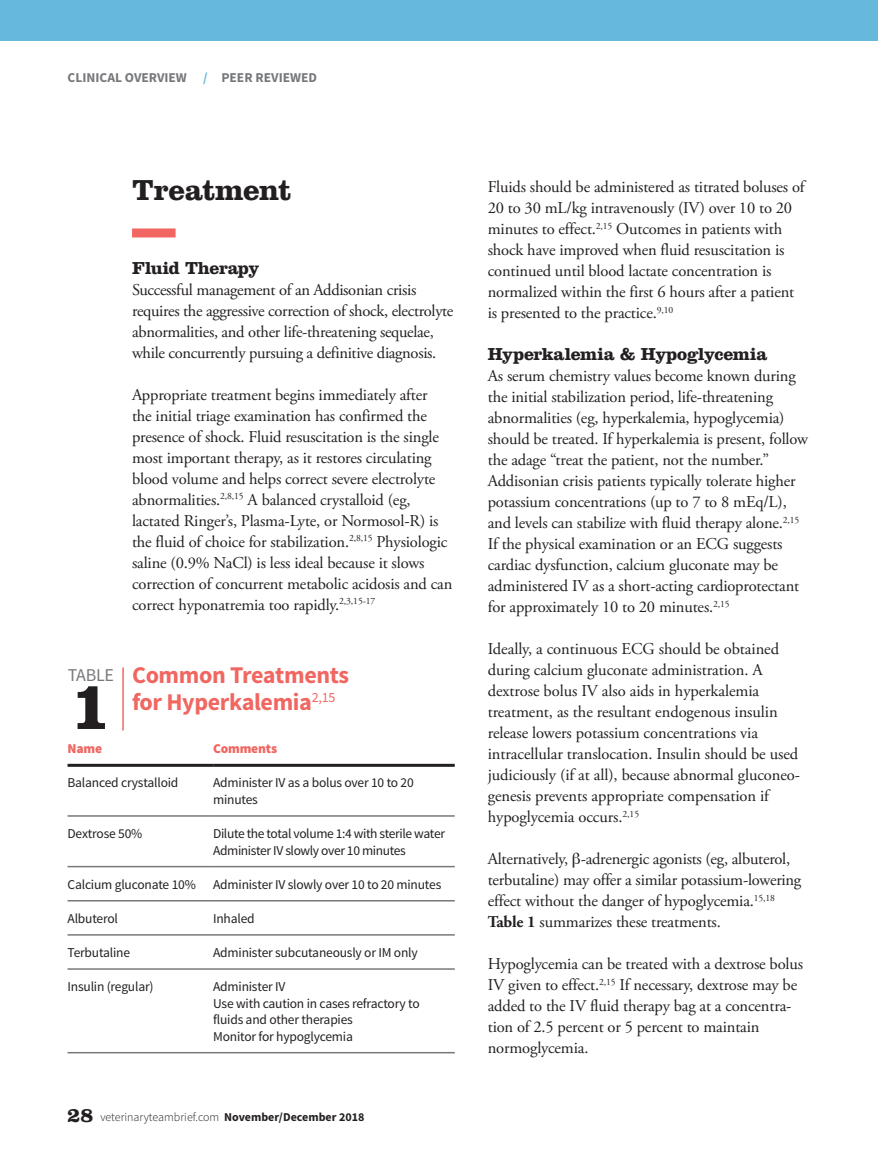
<style>
.page{position:relative;width:878px;height:1175px;background:#fff}
.page>*{position:absolute;margin:0;border:0;box-sizing:border-box;transform-origin:0 0}
.t1{font:700 70.5px "Clarendon LT Std";color:#231f20}
.t2{font:700 30px "Clarendon LT Std";letter-spacing:-.015em;color:#231f20}
.t3{font:700 24px/27px "Source Sans Pro";letter-spacing:-.015em;color:#f16661}
.t4{font:700 18px "Clarendon LT Std";letter-spacing:-.025em;color:#231f20}
.t5{font:18px "Source Sans Pro";letter-spacing:-.015em;color:#76787b}
.t6{font:16.5px/21px "Adobe Garamond Pro";letter-spacing:-.01em;color:#231f20}
.t7{font:13.5px/16.5px "Source Sans Pro";letter-spacing:-.015em;color:#231f20}
.t8{font:700 13.5px "Source Sans Pro";color:#76787b}
.t9{font:900 13.5px "Source Sans Pro";letter-spacing:-.015em;color:#f16661}
.t10{font:300 12px "Source Sans Pro";color:#231f20}
.s1{color:#66b9da}
.s2{font-family:"Clarendon LT Std";font-weight:700;font-size:21px}
.s3{font-weight:700}
</style>
<div class="page">
<div style="left:132px;top:228px;width:44px;height:9px;background:#f16661"></div>
<div style="left:0;top:0;width:878px;height:40px;background:#66b9da"></div>
<hr style="left:122px;top:667px;width:2px;height:63px;background:#f16661">
<hr style="left:68px;top:815px;width:145px;height:1px;background:#76787b">
<hr style="left:213px;top:815px;width:241px;height:1px;background:#76787b">
<hr style="left:68px;top:866px;width:145px;height:1px;background:#76787b">
<hr style="left:213px;top:866px;width:241px;height:1px;background:#76787b">
<hr style="left:68px;top:900px;width:145px;height:1px;background:#76787b">
<hr style="left:213px;top:900px;width:241px;height:1px;background:#76787b">
<hr style="left:68px;top:934px;width:145px;height:1px;background:#76787b">
<hr style="left:213px;top:934px;width:241px;height:1px;background:#76787b">
<hr style="left:68px;top:968px;width:145px;height:1px;background:#76787b">
<hr style="left:213px;top:968px;width:241px;height:1px;background:#76787b">
<hr style="left:68px;top:1052px;width:145px;height:1px;background:#76787b">
<hr style="left:213px;top:1052px;width:241px;height:1px;background:#76787b">
<hr style="left:68px;top:764px;width:145px;height:2px;background:#231f20">
<hr style="left:213px;top:764px;width:241px;height:2px;background:#231f20">
<p class="t8" style="left:68px;top:69px;width:251px">CLINICAL OVERVIEW <span class="s1">/</span> PEER REVIEWED</p>
<h2 class="t2" style="left:132px;top:172px;width:161px">Treatment</h2>
<p class="t4" style="left:132px;top:256px;width:129px">Fluid Therapy</p>
<p class="t6" style="left:132px;top:279px;width:323px">Successful management of an Addisonian crisis requires the aggressive correction of shock, electrolyte abnormalities, and other life-threatening sequelae, while concurrently pursuing a definitive diagnosis.</p>
<p class="t6" style="left:132px;top:384px;width:322px">Appropriate treatment begins immediately after<br>the initial triage examination has confirmed the presence of shock. Fluid resuscitation is the single most important therapy, as it restores circulating blood volume and helps correct severe electrolyte abnormalities.<sup>2,8,15</sup> A balanced crystalloid (eg, lactated Ringer’s, Plasma-Lyte, or Normosol-R) is the fluid of choice for stabilization.<sup>2,8,15</sup> Physiologic saline (0.9% NaCl) is less ideal because it slows correction of concurrent metabolic acidosis and can correct hyponatremia too rapidly.<sup>2,3,15-17</sup></p>
<h3 class="t3" style="left:132px;top:662px;width:219px">Common Treatments for Hyperkalemia<sup>2,15</sup></h3>
<p class="t5" style="left:68px;top:664px;width:48px">TABLE</p>
<h1 class="t1" style="left:69px;top:662px;width:45px">1</h1>
<p class="t9" style="left:68px;top:740px;width:36px">Name</p>
<p class="t9" style="left:213px;top:740px;width:65px">Comments</p>
<p class="t7" style="left:68px;top:775px;width:112px">Balanced crystalloid</p>
<p class="t7" style="left:213px;top:775px;width:202px">Administer IV as a bolus over 10 to 20 minutes</p>
<p class="t7" style="left:68px;top:825px;width:76px">Dextrose 50%</p>
<p class="t7" style="left:213px;top:825px;width:233px">Dilute the total volume 1:4 with sterile water<br>Administer IV slowly over 10 minutes</p>
<p class="t7" style="left:68px;top:876px;width:130px">Calcium gluconate 10%</p>
<p class="t7" style="left:213px;top:876px;width:230px">Administer IV slowly over 10 to 20 minutes</p>
<p class="t7" style="left:68px;top:910px;width:52px">Albuterol</p>
<p class="t7" style="left:213px;top:910px;width:43px">Inhaled</p>
<p class="t7" style="left:68px;top:944px;width:64px">Terbutaline</p>
<p class="t7" style="left:213px;top:944px;width:206px">Administer subcutaneously or IM only</p>
<p class="t7" style="left:68px;top:978px;width:88px">Insulin (regular)</p>
<p class="t7" style="left:213px;top:978px;width:208px">Administer IV<br>Use with caution in cases refractory to fluids and other therapies<br>Monitor for hypoglycemia</p>
<p class="t10" style="left:68px;top:1109px;width:298px"><span class="s2">28</span> veterinaryteambrief.com <span class="s3">November/December 2018</span></p>
<p class="t6" style="left:487px;top:177px;width:318px">Fluids should be administered as titrated boluses of 20 to 30 mL/kg intravenously (IV) over 10 to 20 minutes to effect.<sup>2,15</sup> Outcomes in patients with shock have improved when fluid resuscitation is continued until blood lactate concentration is normalized within the first 6 hours after a patient is presented to the practice.<sup>9,10</sup></p>
<p class="t4" style="left:488px;top:343px;width:281px">Hyperkalemia &amp; Hypoglycemia</p>
<p class="t6" style="left:488px;top:366px;width:322px">As serum chemistry values become known during the initial stabilization period, life-threatening abnormalities (eg, hyperkalemia, hypoglycemia) should be treated. If hyperkalemia is present, follow the adage “treat the patient, not the number.” Addisonian crisis patients typically tolerate higher potassium concentrations (up to 7 to 8 mEq/L), and levels can stabilize with fluid therapy alone.<sup>2,15<br></sup>If the physical examination or an ECG suggests cardiac dysfunction, calcium gluconate may be administered IV as a short-acting cardioprotectant for approximately 10 to 20 minutes.<sup>2,15</sup></p>
<p class="t6" style="left:488px;top:639px;width:314px">Ideally, a continuous ECG should be obtained during calcium gluconate administration. A dextrose bolus IV also aids in hyperkalemia treatment, as the resultant endogenous insulin release lowers potassium concentrations via intracellular translocation. Insulin should be used judiciously (if at all), because abnormal gluconeo&shy;genesis prevents appropriate compensation if hypoglycemia occurs.<sup>2,15</sup></p>
<p class="t6" style="left:488px;top:849px;width:315px">Alternatively, -adrenergic agonists (eg, albuterol, terbutaline) may offer a similar potassium-lowering effect without the danger of hypoglycemia.<sup>15,18<br></sup><span class="s3">Table 1</span> summarizes these treatments.</p>
<p class="t6" style="left:487px;top:954px;width:317px">Hypoglycemia can be treated with a dextrose bolus IV given to effect.<sup>2,15</sup> If necessary, dextrose may be added to the IV fluid therapy bag at a concentra&shy;tion of 2.5 percent or 5 percent to maintain normoglycemia.</p>
</div>
